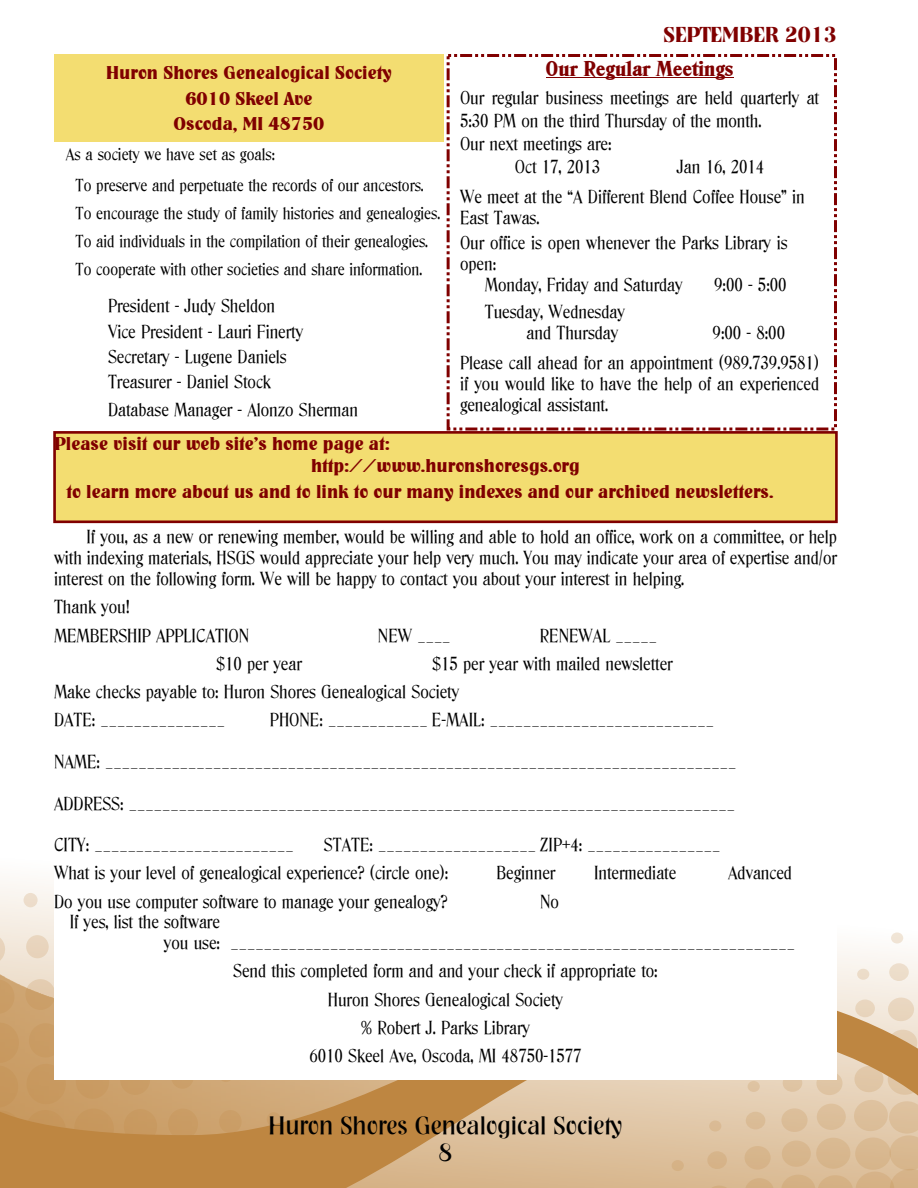
<style>
.page{position:relative;width:918px;height:1188px;background:#fff}
.page>*{position:absolute;margin:0;border:0;box-sizing:border-box;transform-origin:0 0}
.t1{font:24px/27.6px "Tennessee SF";color:#000;text-align:center}
.t2{font:21px "Blue Ridge Heavy SF Bold";color:#800000}
.t3{font:21px "Tennessee SF Bold";color:#800000}
.t4{font:18px/28.3px "Blue Ridge SF";color:#000}
.t5{font:18px/25.8px "Tennessee Heavy SF Bold";color:#800000;text-align:center}
.t6{font:16.5px/28px "Blue Ridge SF";color:#000}
</style>
<div class="page">
<img style="left:0;top:881px;width:904px;height:70px">
<div style="left:891px;top:932px;width:12px;height:12px;background:#be8641;border-radius:50%;opacity:.2"></div>
<img style="left:0;top:951px;width:918px;height:33px">
<svg style="left:0;top:984px;width:918px;height:204px;background:#d1aa7a"></svg>
<div style="left:54px;top:525px;width:783px;height:555px;background:#fff"></div>
<div style="left:54px;top:54px;width:390px;height:88px;background:#f3dd71"></div>
<div style="left:447px;top:54px;width:390px;height:377px;border:3px dashed #800000"></div>
<hr style="left:546px;top:77px;width:187px;height:1px;background:#800000">
<div style="left:55px;top:432px;width:781px;height:90px;background:#f3dd71"></div>
<div style="left:53px;top:431px;width:785px;height:92px;border:3px solid #800000"></div>
<p class="t3" style="left:663px;top:27px;width:175px">SEPTEMBER 2013</p>
<p class="t2" style="left:546px;top:61px;width:189px">Our Regular Meetings</p>
<p class="t4" style="left:460px;top:84px;width:361px">Our regular business meetings are held quarterly at</p>
<p class="t4" style="left:460px;top:107px;width:303px">5:30 PM on the third Thursday of the month.</p>
<p class="t4" style="left:460px;top:130px;width:153px">Our next meetings are:</p>
<p class="t4" style="left:515px;top:153px;width:87px">Oct 17, 2013</p>
<p class="t5" style="left:106px;top:61px;width:287px">Huron Shores Genealogical Society<br>6010 Skeel Ave<br>Oscoda, MI 48750</p>
<p class="t6" style="left:76px;top:139px;width:350px;line-height:31px;text-indent:-10px">As a society we have set as goals:<br>To preserve and perpetuate the records of our ancestors.</p>
<p class="t6" style="left:76px;top:200px;width:366px">To encourage the study of family histories and genealogies.<br>To aid individuals in the compilation of their genealogies.<br>To cooperate with other societies and share information.</p>
<p class="t4" style="left:108px;top:293px;width:197px;line-height:25.3px">President - Judy Sheldon<br>Vice President - Lauri Finerty<br>Secretary - Lugene Daniels<br>Treasurer - Daniel Stock</p>
<p class="t4" style="left:108px;top:396px;width:252px">Database Manager - Alonzo Sherman</p>
<p class="t4" style="left:460px;top:151px;width:346px;line-height:30.5px;text-indent:217px">Jan 16, 2014<br>We meet at the “A Different Blend Coffee House” in</p>
<p class="t4" style="left:460px;top:205px;width:329px;line-height:25.3px">East Tawas.<br>Our office is open whenever the Parks Library is</p>
<p class="t4" style="left:485px;top:254px;width:200px;line-height:20.9px;text-indent:-25px">open:<br>Monday, Friday and Saturday</p>
<p class="t4" style="left:714px;top:271px;width:74px">9:00 - 5:00</p>
<p class="t4" style="left:527px;top:302px;width:100px;line-height:20.9px;text-indent:-42px">Tuesday, Wednesday and Thursday</p>
<p class="t4" style="left:460px;top:318px;width:361px;line-height:29.8px;text-indent:253px">9:00 - 8:00<br>Please call ahead for an appointment (989.739.9581)</p>
<p class="t4" style="left:460px;top:373px;width:361px;line-height:20.9px">if you would like to have the help of an experienced genealogical assistant.</p>
<p class="t5" style="left:311px;top:435px;width:270px;line-height:21.3px;text-align:left;text-indent:-256px">Please visit our web site’s home page at: http://www.huronshoresgs.org</p>
<p class="t5" style="left:66px;top:480px;width:709px">to learn more about us and to link to our many indexes and our archived newsletters.</p>
<p class="t4" style="left:54px;top:527px;width:784px;line-height:20.9px;text-align:justify;text-indent:32px">If you, as a new or renewing member, would be willing and able to hold an office, work on a committee, or help with indexing materials, HSGS would appreciate your help very much. You may indicate your area of expertise and/or interest on the following form. We will be happy to contact you about your interest in helping.</p>
<p class="t4" style="left:54px;top:593px;width:197px">Thank you!<br>MEMBERSHIP APPLICATION</p>
<p class="t4" style="left:540px;top:621px;width:119px">RENEWAL _____</p>
<p class="t4" style="left:54px;top:649px;width:620px;text-indent:378px">$15 per year with mailed newsletter<br>Make checks payable to: Huron Shores Genealogical Society<br>DATE: _______________</p>
<p class="t4" style="left:216px;top:649px;width:87px">$10 per year</p>
<p class="t4" style="left:270px;top:706px;width:446px">PHONE: ____________ E-MAIL: ___________________________</p>
<p class="t4" style="left:54px;top:748px;width:684px">NAME: ____________________________________________________________________________</p>
<p class="t4" style="left:54px;top:831px;width:668px;text-indent:270px">STATE: ___________________ ZIP+4: ________________<br>What is your level of genealogical experience? (circle one):</p>
<p class="t4" style="left:54px;top:831px;width:241px">CITY: ________________________</p>
<p class="t4" style="left:496px;top:859px;width:60px">Beginner</p>
<p class="t4" style="left:594px;top:859px;width:84px">Intermediate</p>
<p class="t4" style="left:728px;top:859px;width:65px">Advanced</p>
<p class="t4" style="left:54px;top:887px;width:395px">Do you use computer software to manage your genealogy?</p>
<p class="t4" style="left:540px;top:887px;width:20px">No</p>
<p class="t4" style="left:164px;top:912px;width:633px;line-height:20.9px;text-indent:-94px">If yes, list the software<br>you use: ____________________________________________________________________</p>
<p class="t4" style="left:233px;top:957px;width:426px;text-align:center">Send this completed form and and your check if appropriate to:<br>Huron Shores Genealogical Society<br>% Robert J. Parks Library<br>6010 Skeel Ave, Oscoda, MI 48750-1577</p>
<h1 class="t1" style="left:269px;top:1112px;width:355px">Huron Shores Genealogical Society<br>8</h1>
</div>
